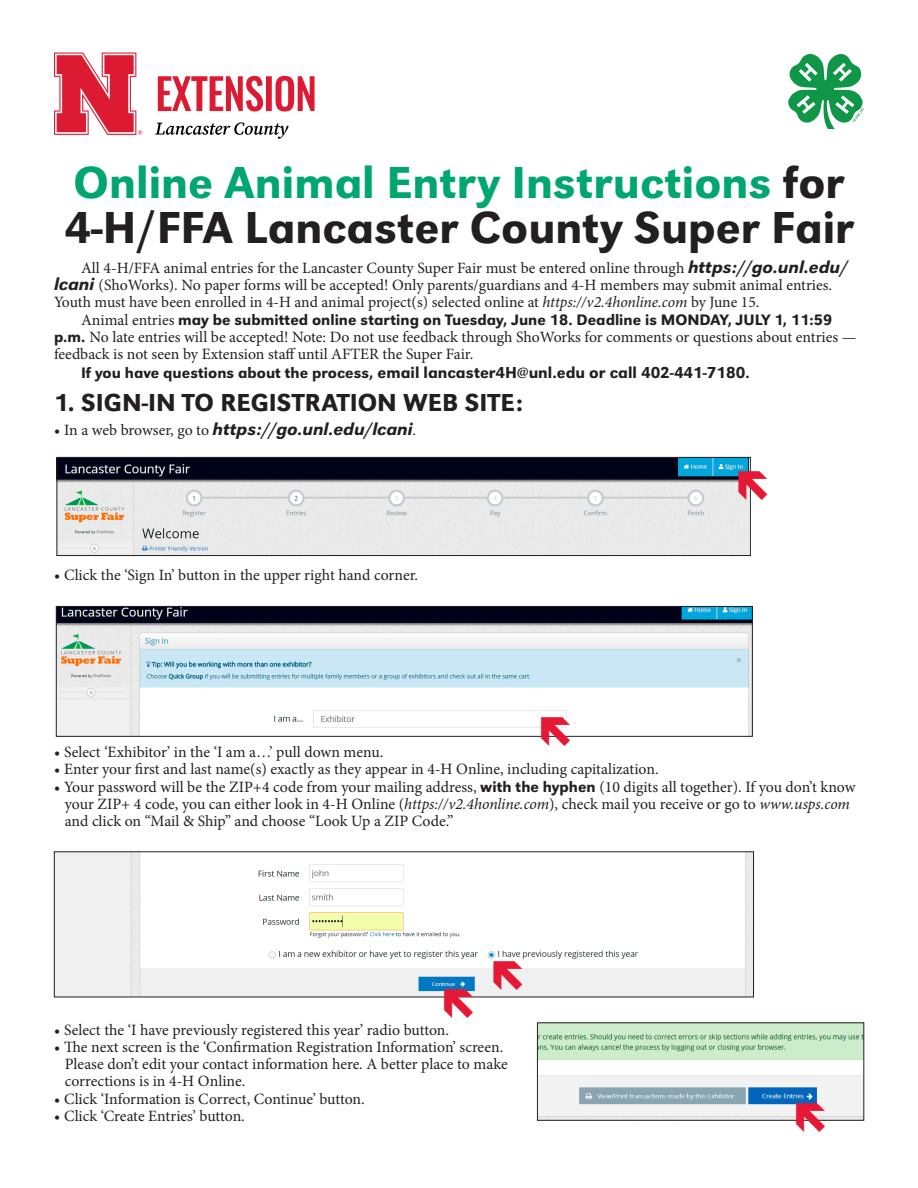
<style>
.page{position:relative;width:918px;height:1188px;background:#fff}
.page>*{position:absolute;margin:0;border:0;box-sizing:border-box;transform-origin:0 0}
.Headline_--_UNL_Toolbox{font:500 46.5px/45px "URW Grotesk";color:#231f20}
.Subhead_--_UNL_Toolbox{font:500 25.5px "URW Grotesk";color:#231f20}
.Bullets_indented_--_UNL_Toolbox{font:18px "URW Grotesk Med Ita";color:#231f20}
.Body_text_--_UNL_Toolbox{font:500 16.5px "URW Grotesk";color:#231f20}
.Bullets_indented_--_UNL_Toolbox-2{font:15.75px/17.2px "Minion Pro";color:#231f20}
.Body_text_--_UNL_Toolbox-2{font:15.75px/17.2px "Minion Pro";color:#231f20}
.s1{color:#00a670}
.s2{font-family:"URW Grotesk Med Ita";font-size:18px}
.s3{font-style:italic}
.s4{font-family:"URW Grotesk";font-weight:500}
.s5{font-size:15.75px}
.s6{font-family:"Minion Pro";font-size:15.75px}
</style>
<div class="page">
<svg style="left:788px;top:54px;width:76px;height:75px"></svg>
<svg style="left:54px;top:52px;width:88px;height:83px"></svg>
<svg style="left:158px;top:76px;width:157px;height:36px"></svg>
<svg style="left:155px;top:122px;width:133px;height:17px"></svg>
<img style="left:59px;top:459px;width:690px;height:95px">
<div style="left:57px;top:457px;width:694px;height:99px;border:1px solid #231f20"></div>
<img style="left:58px;top:608px;width:693px;height:127px">
<div style="left:56px;top:606px;width:697px;height:131px;border:1px solid #231f20"></div>
<img style="left:56px;top:853px;width:696px;height:142px">
<div style="left:54px;top:851px;width:700px;height:146px;border:1px solid #231f20"></div>
<img style="left:539px;top:1025px;width:323px;height:93px">
<svg style="left:541px;top:716px;width:29px;height:21px"></svg>
<svg style="left:738px;top:470px;width:13px;height:29px"></svg>
<svg style="left:494px;top:960px;width:29px;height:29px"></svg>
<svg style="left:444px;top:988px;width:29px;height:10px"></svg>
<svg style="left:796px;top:1102px;width:29px;height:19px"></svg>
<p class="Headline_--_UNL_Toolbox" style="left:64px;top:160px;width:791px"><span class="s1">Online Animal Entry Instructions</span> for<br>4-H/FFA Lancaster County Super Fair</p>
<p class="Body_text_--_UNL_Toolbox-2" style="left:54px;top:259px;width:795px;text-indent:27px">All 4-H/FFA animal entries for the Lancaster County Super Fair must be entered online through <span class="s2">https://go.unl.edu/ lcani</span> (ShoWorks). No paper forms will be accepted! Only parents/guardians and 4-H members may submit animal entries.<br>Youth must have been enrolled in 4-H and animal project(s) selected online at <span class="s3">https://v2.4honline.com</span> by June 15.</p>
<p class="Body_text_--_UNL_Toolbox-2" style="left:54px;top:311px;width:804px;text-indent:27px">Animal entries <span class="s4">may be submitted online starting on Tuesday, June 18. Deadline is MONDAY, JULY 1, 11:59 p.m.</span> No late entries will be accepted! Note: Do not use feedback through ShoWorks for comments or questions about entries — feedback is not seen by Extension staff until AFTER the Super Fair.</p>
<p class="Body_text_--_UNL_Toolbox" style="left:81px;top:363px;width:670px"><span class="s5">If you have questions about the process,</span> email lancaster4H@unl.edu or call 402-441-7180<span class="s5">.</span></p>
<p class="Subhead_--_UNL_Toolbox" style="left:54px;top:388px;width:471px">1. SIGN-IN TO REGISTRATION WEB SITE:</p>
<p class="Bullets_indented_--_UNL_Toolbox" style="left:54px;top:419px;width:364px"><span class="s6">• In a web browser, go to</span> https://go.unl.edu/lcani<span class="s6">.</span></p>
<p class="Bullets_indented_--_UNL_Toolbox-2" style="left:54px;top:566px;width:366px">• Click the ‘Sign In’ button in the upper right hand corner.</p>
<p class="Bullets_indented_--_UNL_Toolbox-2" style="left:54px;top:743px;width:331px">• Select ‘Exhibitor’ in the ‘I am a…’ pull down menu.</p>
<p class="Bullets_indented_--_UNL_Toolbox-2" style="left:54px;top:761px;width:606px">• Enter your first and last name(s) exactly as they appear in 4-H Online, including capitalization.</p>
<p class="Bullets_indented_--_UNL_Toolbox-2" style="left:65px;top:778px;width:792px;text-indent:-11px">• Your password will be the ZIP+4 code from your mailing address, <span class="s4">with the hyphen</span> (10 digits all together). If you don’t know your ZIP+ 4 code, you can either look in 4-H Online (<span class="s3">https://v2.4honline.com</span>), check mail you receive or go to <span class="s3">www.usps.com </span>and click on “Mail &amp; Ship” and choose “Look Up a ZIP Code.”</p>
<p class="Bullets_indented_--_UNL_Toolbox-2" style="left:54px;top:1021px;width:397px">• Select the ‘I have previously registered this year’ radio button.</p>
<p class="Bullets_indented_--_UNL_Toolbox-2" style="left:65px;top:1038px;width:444px;text-indent:-11px">• The next screen is the ‘Confirmation Registration Information’ screen.<br>Please don’t edit your contact information here. A better place to make corrections is in 4-H Online.</p>
<p class="Bullets_indented_--_UNL_Toolbox-2" style="left:54px;top:1090px;width:312px">• Click ‘Information is Correct, Continue’ button.</p>
<p class="Bullets_indented_--_UNL_Toolbox-2" style="left:54px;top:1107px;width:192px">• Click ‘Create Entries’ button.</p>
</div>
